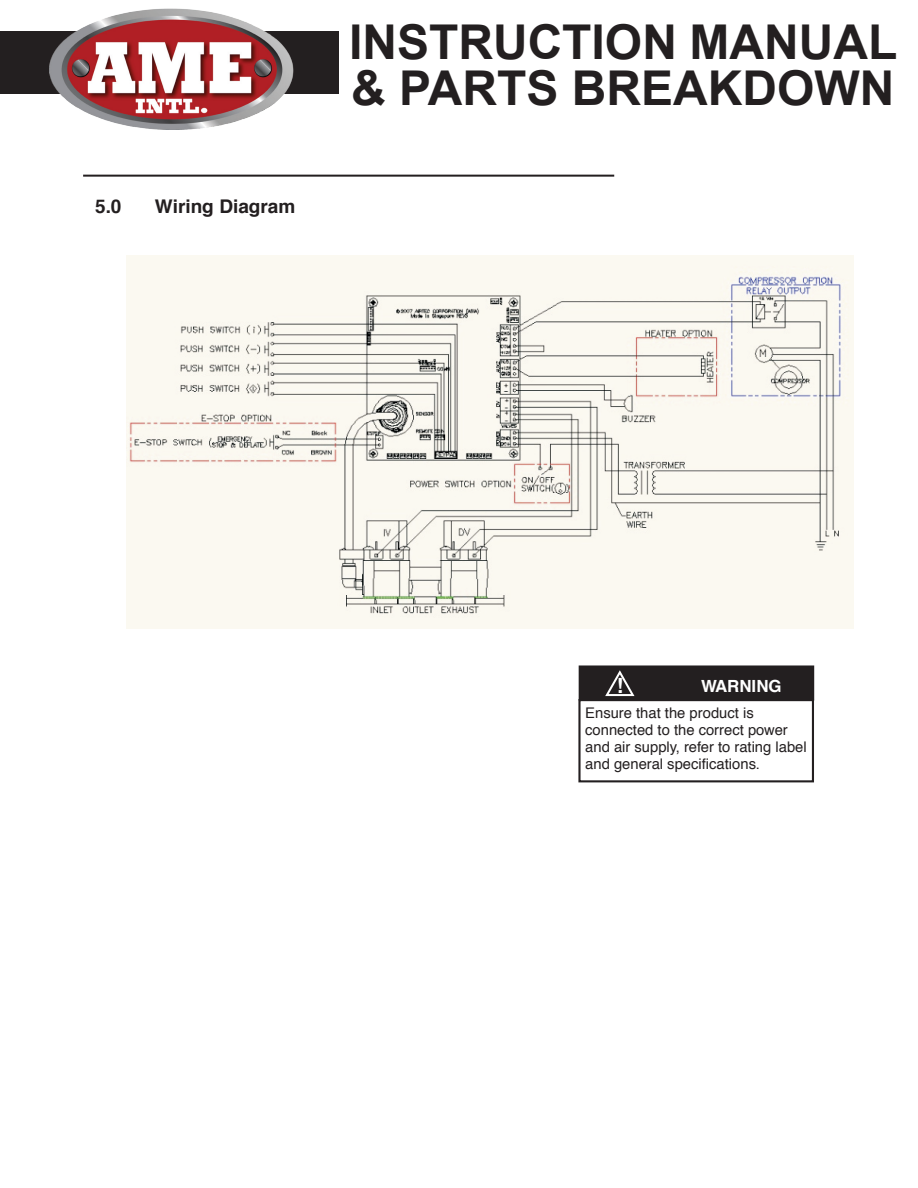
<style>
.page{position:relative;width:918px;height:1188px;background:#fff}
.page>*{position:absolute;margin:0;border:0;box-sizing:border-box;transform-origin:0 0}
.t1{font:700 48px/46.5px "Arial";color:#231f20}
.t2{font:700 21px "Helvetica";color:#fff}
.t3{font:700 18.9px "Helvetica";color:#231f20}
.t4{font:700 16.8px "Helvetica";color:#fff}
.t5{font:14.7px/17px "Helvetica";color:#231f20}
</style>
<div class="page">
<div style="left:0;top:31px;width:339px;height:63px;background:#231f20"></div>
<img style="left:49px;top:9px;width:245px;height:120px">
<hr style="left:83px;top:175px;width:531px;height:2px;background:#231f20">
<div style="left:580px;top:666px;width:233px;height:34px;background:#231f20"></div>
<div style="left:579px;top:665px;width:235px;height:36px;border:2px solid #231f20"></div>
<svg style="left:605px;top:670px;width:30px;height:27px"></svg>
<div style="left:578px;top:699px;width:236px;height:83px;border:2px solid #231f20"></div>
<img style="left:126px;top:255px;width:727px;height:374px">
<p class="t3" style="left:95px;top:191px;width:28px">5.0</p>
<p class="t3" style="left:155px;top:191px;width:142px">Wiring Diagram</p>
<h1 class="t1" style="left:349px;top:20px;width:550px">INSTRUCTION MANUAL &amp; PARTS BREAKDOWN</h1>
<p class="t2" style="left:616px;top:669px;width:9px">!</p>
<p class="t4" style="left:701px;top:673px;width:82px">WARNING</p>
<p class="t5" style="left:585px;top:705px;width:223px">Ensure that the product is connected to the correct power and air supply, refer to rating label and general specifications.</p>
</div>
